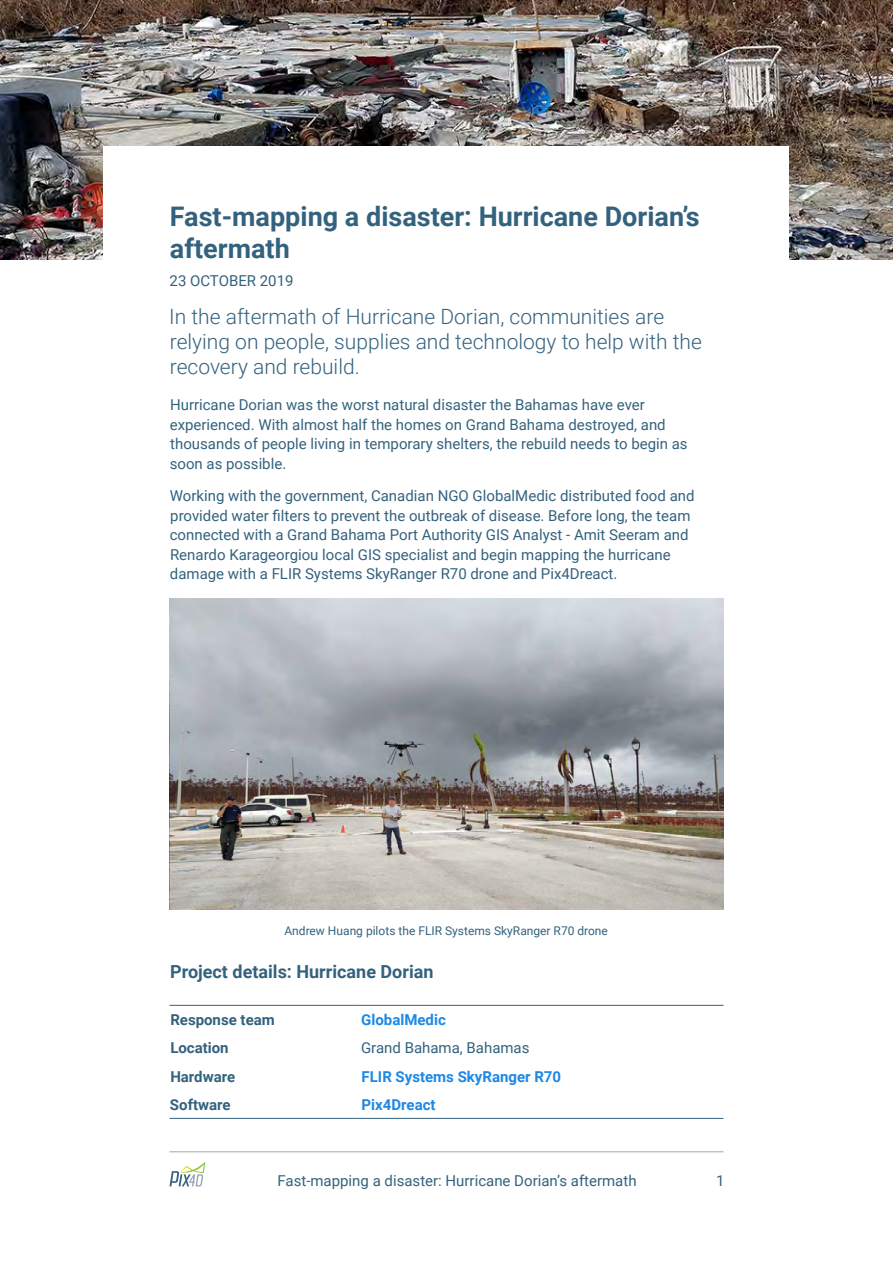
<style>
.page{position:relative;width:893px;height:1263px;background:#fff}
.page>*{position:absolute;margin:0;border:0;box-sizing:border-box;transform-origin:0 0}
.t1{font:700 27px/32.4px "Roboto";color:#33627e}
.t2{font:300 21px/25.2px "Roboto";color:#33627e}
.t3{font:700 18px "Roboto";color:#33627e}
.t4{font:15px/19.5px "Roboto";color:#33627e}
.t5{font:700 15px "Roboto";color:#1e88e5}
.t6{font:700 15px "Roboto";color:#33627e}
.t7{font:12px "Roboto";color:#33627e}
</style>
<div class="page">
<img style="left:0;top:0;width:893px;height:259px">
<div style="left:104px;top:146px;width:685px;height:1117px;background:#fff"></div>
<svg style="left:169px;top:1162px;width:36px;height:24px"></svg>
<hr style="left:169px;top:1151px;width:554px;height:1px;background:#9ca8ba">
<hr style="left:169px;top:1005px;width:186px;height:1px;background:#33627e">
<hr style="left:355px;top:1005px;width:368px;height:1px;background:#33627e">
<hr style="left:169px;top:1118px;width:186px;height:1px;background:#33627e">
<hr style="left:355px;top:1118px;width:368px;height:1px;background:#33627e">
<img style="left:169px;top:598px;width:554px;height:312px">
<h1 class="t1" style="left:170px;top:199px;width:531px">Fast-mapping a disaster: Hurricane Dorian’s aftermath</h1>
<p class="t4" style="left:170px;top:270px;width:126px">23 OCTOBER 2019</p>
<h2 class="t2" style="left:169px;top:303px;width:534px">In the aftermath of Hurricane Dorian, communities are relying on people, supplies and technology to help with the recovery and rebuild.</h2>
<p class="t4" style="left:170px;top:395px;width:519px">Hurricane Dorian was the worst natural disaster the Bahamas have ever experienced. With almost half the homes on Grand Bahama destroyed, and thousands of people living in temporary shelters, the rebuild needs to begin as soon as possible.</p>
<p class="t4" style="left:170px;top:485px;width:526px">Working with the government, Canadian NGO GlobalMedic distributed food and provided water filters to prevent the outbreak of disease. Before long, the team connected with a Grand Bahama Port Authority GIS Analyst - Amit Seeram and Renardo Karageorgiou local GIS specialist and begin mapping the hurricane damage with a FLIR Systems SkyRanger R70 drone and Pix4Dreact.</p>
<p class="t7" style="left:284px;top:922px;width:325px">Andrew Huang pilots the FLIR Systems SkyRanger R70 drone</p>
<p class="t3" style="left:170px;top:959px;width:265px">Project details: Hurricane Dorian</p>
<p class="t6" style="left:170px;top:1009px;width:106px">Response team</p>
<p class="t5" style="left:361px;top:1009px;width:86px">GlobalMedic</p>
<p class="t6" style="left:170px;top:1037px;width:60px">Location</p>
<p class="t4" style="left:361px;top:1038px;width:170px">Grand Bahama, Bahamas</p>
<p class="t6" style="left:170px;top:1066px;width:66px">Hardware</p>
<p class="t5" style="left:362px;top:1066px;width:201px">FLIR Systems SkyRanger R70</p>
<p class="t6" style="left:170px;top:1094px;width:62px">Software</p>
<p class="t5" style="left:362px;top:1094px;width:76px">Pix4Dreact</p>
<p class="t4" style="left:278px;top:1171px;width:361px">Fast-mapping a disaster: Hurricane Dorian’s aftermath</p>
<p class="t4" style="left:716px;top:1171px;width:10px">1</p>
</div>
